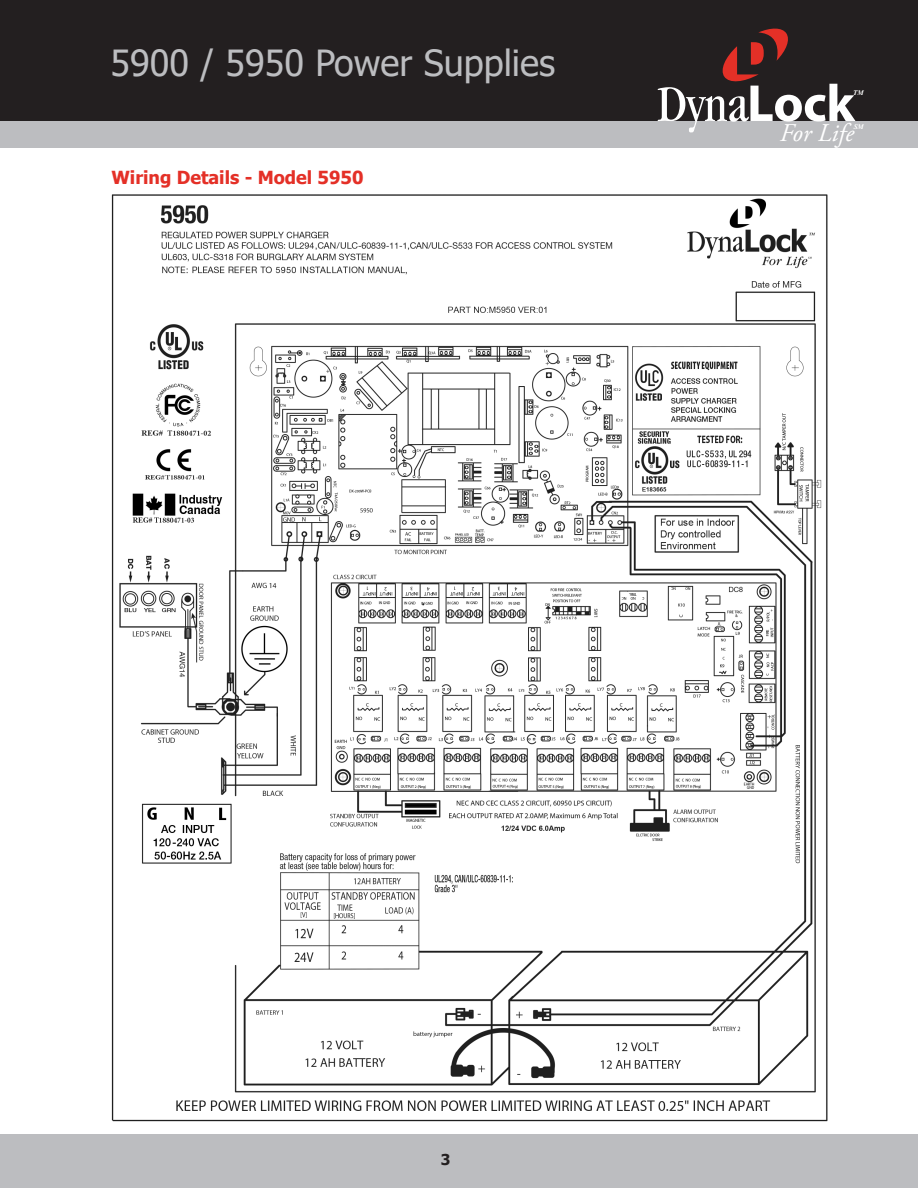
<style>
.page{position:relative;width:918px;height:1188px;background:#fff}
.page>*{position:absolute;margin:0;border:0;box-sizing:border-box;transform-origin:0 0}
.t1{font:condensed 52.5px "Garamond";color:#fff}
.Gray_Heading{font:36px "Tahoma";color:#bcbdc0}
.t2{font:italic 25.5px "Adobe Garamond Pro";color:#fff}
.Body{font:700 18px "Tahoma";color:#e43027}
.t3{font:700 15px "Tahoma";color:#231f20}
.t4{font:italic 700 7.05px "Times New Roman";color:#fff}
.s1{font-family:"Myriad Pro";font-weight:700;font-stretch:normal}
</style>
<div class="page">
<div style="left:0;top:0;width:918px;height:122px;background:#231f20"></div>
<div style="left:0;top:122px;width:918px;height:26px;background:#bcbdc0"></div>
<svg style="left:722px;top:28px;width:66px;height:54px"></svg>
<div style="left:0;top:1134px;width:918px;height:54px;background:#bcbdc0"></div>
<img style="left:111px;top:194px;width:717px;height:928px">
<p class="Gray_Heading" style="left:111px;top:39px;width:446px">5900 / 5950 Power Supplies</p>
<p class="Body" style="left:111px;top:165px;width:254px">Wiring Details - Model 5950</p>
<p class="t1" style="left:658px;top:75px;width:199px">Dyna<span class="s1">Lock</span></p>
<p class="t4" style="left:853px;top:88px;width:12px">TM</p>
<p class="t2" style="left:780px;top:117px;width:76px">For Life</p>
<p class="t4" style="left:854px;top:122px;width:12px">SM</p>
<p class="t3" style="left:441px;top:1149px;width:11px">3</p>
</div>
